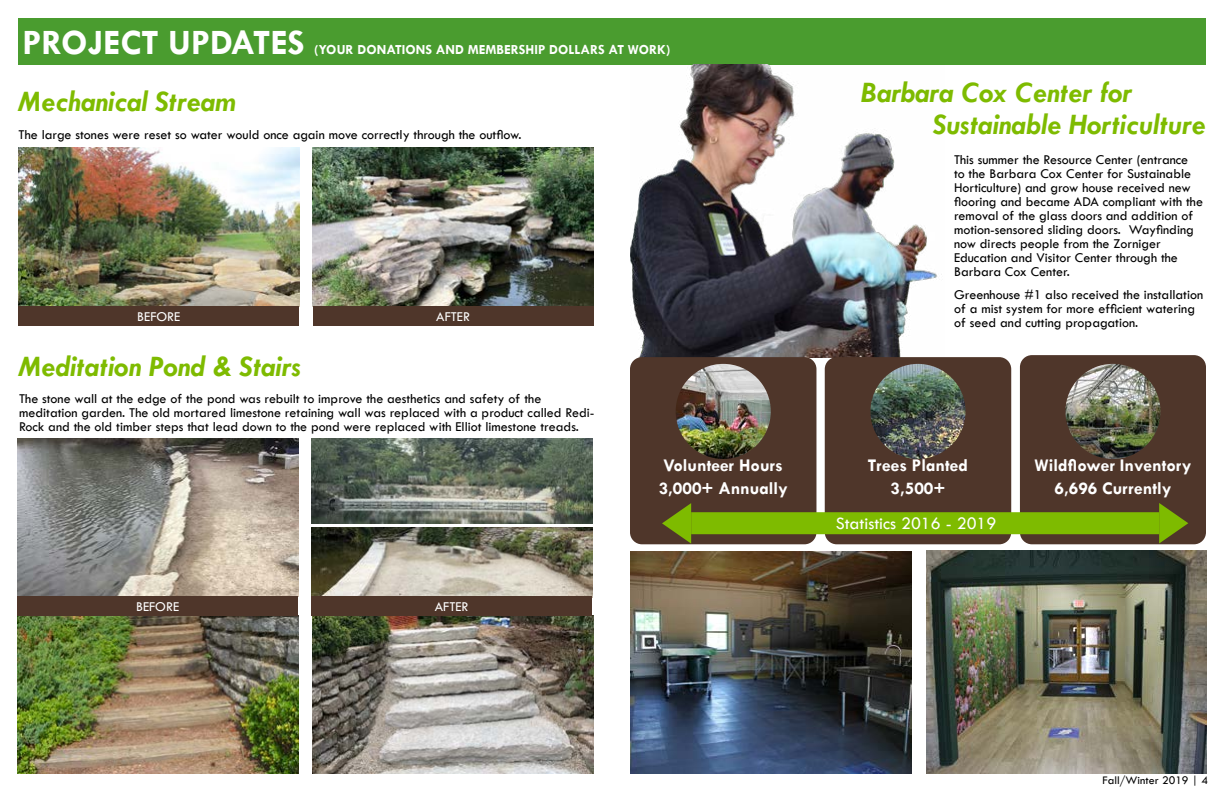
<style>
.page{position:relative;width:1224px;height:792px;background:#fff}
.page>*{position:absolute;margin:0;border:0;box-sizing:border-box;transform-origin:0 0}
.t1{font:700 36px "Tw Cen";color:#fff}
.t2{font:italic 700 30px "Tw Cen";color:#7ebb00}
.t3{font:700 18px/23px "Tw Cen";color:#fff;text-align:center}
.t4{font:18px "Tw Cen";color:#fff}
.t5{font:14px/14px "Tw Cen";color:#000}
.t6{font:700 14px "Tw Cen";color:#fff}
.t7{font:14px "Tw Cen";color:#fff}
.t8{font:12px "Tw Cen";color:#000}
</style>
<div class="page">
<div style="left:18px;top:18px;width:1188px;height:47px;background:#4a9c2f"></div>
<img style="left:18px;top:148px;width:281px;height:158px">
<img style="left:313px;top:148px;width:281px;height:158px">
<div style="left:18px;top:306px;width:281px;height:20px;background:#4f362a"></div>
<div style="left:313px;top:306px;width:281px;height:20px;background:#4f362a"></div>
<img style="left:17px;top:616px;width:281px;height:158px">
<img style="left:312px;top:616px;width:281px;height:158px">
<img style="left:311px;top:527px;width:281px;height:70px">
<img style="left:17px;top:438px;width:281px;height:159px">
<div style="left:17px;top:597px;width:281px;height:19px;background:#4f362a"></div>
<div style="left:311px;top:597px;width:281px;height:19px;background:#4f362a"></div>
<img style="left:311px;top:438px;width:281px;height:86px">
<img style="left:926px;top:550px;width:281px;height:224px">
<img style="left:630px;top:552px;width:281px;height:222px">
<img style="left:630px;top:65px;width:312px;height:292px">
<div style="left:630px;top:357px;width:186px;height:187px;background:#4f362a;border-radius:12px"></div>
<div style="left:1020px;top:355px;width:186px;height:189px;background:#4f362a;border-radius:12px"></div>
<div style="left:825px;top:357px;width:186px;height:187px;background:#4f362a;border-radius:12px"></div>
<img style="left:676px;top:364px;width:95px;height:95px;border-radius:48px">
<img style="left:870px;top:364px;width:96px;height:95px;border-radius:48px">
<img style="left:1065px;top:364px;width:96px;height:95px;border-radius:48px">
<div style="left:691px;top:512px;width:468px;height:22px;background:#7ebb00"></div>
<svg style="left:662px;top:503px;width:29px;height:41px"></svg>
<svg style="left:1159px;top:503px;width:29px;height:40px"></svg>
<h1 class="t1" style="left:22px;top:21px;width:284px">PROJECT UPDATES</h1>
<p class="t6" style="left:314px;top:41px;width:358px">(YOUR DONATIONS AND MEMBERSHIP DOLLARS AT WORK)</p>
<h2 class="t2" style="left:19px;top:84px;width:218px">Mechanical Stream</h2>
<h2 class="t2" style="left:861px;top:74px;width:272px">Barbara Cox Center for</h2>
<h2 class="t2" style="left:933px;top:107px;width:274px">Sustainable Horticulture</h2>
<p class="t5" style="left:19px;top:127px;width:504px">The large stones were reset so water would once again move correctly through the outflow.</p>
<p class="t7" style="left:137px;top:308px;width:45px">BEFORE</p>
<p class="t7" style="left:436px;top:308px;width:35px">AFTER</p>
<h2 class="t2" style="left:19px;top:349px;width:284px">Meditation Pond &amp; Stairs</h2>
<p class="t5" style="left:19px;top:391px;width:577px">The stone wall at the edge of the pond was rebuilt to improve the aesthetics and safety of the meditation garden. The old mortared limestone retaining wall was replaced with a product called Redi-<br>Rock and the old timber steps that lead down to the pond were replaced with Elliot limestone treads.</p>
<p class="t7" style="left:136px;top:598px;width:45px">BEFORE</p>
<p class="t7" style="left:435px;top:598px;width:35px">AFTER</p>
<p class="t5" style="left:954px;top:152px;width:251px">This summer the Resource Center (entrance<br>to the Barbara Cox Center for Sustainable Horticulture) and grow house received new flooring and became ADA compliant with the removal of the glass doors and addition of motion-sensored sliding doors. Wayfinding now directs people from the Zorniger Education and Visitor Center through the Barbara Cox Center.</p>
<p class="t5" style="left:954px;top:287px;width:251px">Greenhouse #1 also received the installation of a mist system for more efficient watering of seed and cutting propagation.</p>
<p class="t3" style="left:659px;top:454px;width:131px;text-align:left">Volunteer Hours<br>3,000+ Annually</p>
<p class="t3" style="left:1034px;top:454px;width:158px">Wildflower Inventory<br>6,696 Currently</p>
<p class="t3" style="left:868px;top:454px;width:102px">Trees Planted<br>3,500+</p>
<p class="t4" style="left:836px;top:513px;width:162px">Statistics 2016 - 2019</p>
<p class="t8" style="left:1103px;top:773px;width:107px">Fall/Winter 2019 | 4</p>
</div>
